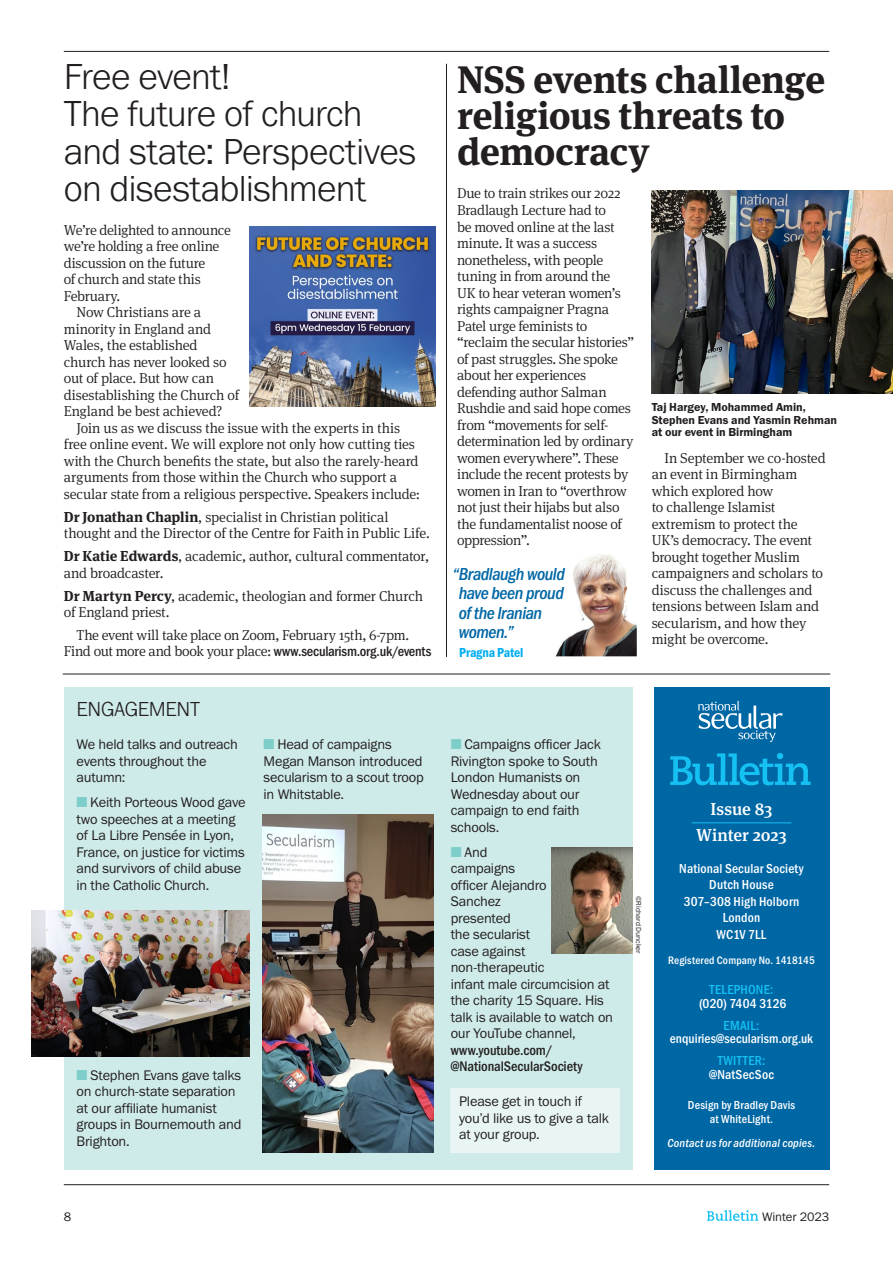
<style>
.page{position:relative;width:893px;height:1263px;background:#fff}
.page>*{position:absolute;margin:0;border:0;box-sizing:border-box;transform-origin:0 0}
.Header_Temp{font:700 38.25px/36px "Meta Serif Pro";letter-spacing:-.01em;color:#231f20}
.Header_Temp-2{font:300 37.5px/37.5px "Franklin Gothic URW";letter-spacing:-.02em;color:#231f20}
.Header_Temp-3{font:300 21px "Franklin Gothic URW";letter-spacing:-.025em;color:#231f20}
.Pull_quote{font:18px/19.5px "Franklin Gothic URW Con Med Ita";letter-spacing:-.025em;color:#0067a5}
.t1{font:500 17.25px "Meta Serif Pro";color:#fff}
.Body_Text_Indented_U{font:300 14.4px/16.5px "Meta Serif Pro";letter-spacing:-.015em;color:#231f20}
.Body_Text_No_Indent{font:14.4px/16.5px "Franklin Gothic URW Boo";letter-spacing:-.015em;color:#231f20}
.Body_Text_No_Indent-2{font:300 14.4px/16.5px "Meta Serif Pro";letter-spacing:-.025em;color:#231f20}
.t2{font:500 13.5px/16.5px "Franklin Gothic URW Cond";letter-spacing:.01em;color:#fff;text-align:center}
.Pull_Quote_Cite{font:13.5px "Franklin Gothic URW Con Dem";letter-spacing:-.015em;color:#00aeef}
.t3{font:12.75px "Franklin Gothic URW Boo";letter-spacing:-.01em;color:#231f20}
.Caption_Black{font:12px/12.8px "Franklin Gothic URW Dem";letter-spacing:-.005em;color:#231f20}
.t4{font:500 12px/13.5px "Franklin Gothic URW Cond";letter-spacing:.015em;color:#fff;text-align:center}
.t5{font:12px "Franklin Gothic URW Con Med Ita";letter-spacing:.01em;color:#fff}
.t6{font:500 11.25px "Franklin Gothic URW Cond";letter-spacing:.015em;color:#fff}
.Photo_Credit{font:7.5px "Franklin Gothic URW Boo";color:#231f20}
.s1{font-weight:700}
.s2{font-family:"Franklin Gothic URW Cond";font-weight:500}
.s3{color:#7dcdca}
.s4{color:#15c0f2}
</style>
<div class="page">
<svg style="left:707px;top:1210px;width:51px;height:11px"></svg>
<hr style="left:64px;top:51px;width:765px;height:1px;background:#231f20">
<hr style="left:64px;top:1184px;width:765px;height:1px;background:#231f20">
<div style="left:654px;top:687px;width:175px;height:482px;background:#0067a5"></div>
<svg style="left:698px;top:701px;width:84px;height:41px"></svg>
<svg style="left:670px;top:753px;width:141px;height:32px"></svg>
<img style="left:249px;top:226px;width:187px;height:180px">
<img style="left:652px;top:190px;width:241px;height:203px">
<hr style="left:63px;top:674px;width:767px;height:1px;background:#231f20">
<div style="left:64px;top:687px;width:568px;height:482px;background:#cfebe9"></div>
<img style="left:32px;top:910px;width:218px;height:147px">
<img style="left:552px;top:847px;width:80px;height:107px">
<img style="left:262px;top:814px;width:172px;height:338px">
<hr style="left:692px;top:822px;width:99px;height:1px;background:#15c0f2">
<hr style="left:446px;top:64px;width:1px;height:593px;background:#231f20">
<img style="left:573px;top:554px;width:33px;height:42px">
<div style="left:451px;top:1088px;width:169px;height:64px;background:#e8f5f4"></div>
<p class="Header_Temp-2" style="left:64px;top:57px;width:354px">Free event!<br>The future of church and state: Perspectives on disestablishment</p>
<p class="Body_Text_No_Indent-2" style="left:64px;top:221px;width:169px">We’re delighted to announce we’re holding a free online discussion on the future<br>of church and state this<br>February.</p>
<p class="Body_Text_Indented_U" style="left:64px;top:303px;width:177px;text-indent:13px">Now Christians are a minority in England and<br>Wales, the established church has never looked so out of place. But how can disestablishing the Church of<br>England be best achieved?</p>
<p class="Body_Text_Indented_U" style="left:64px;top:419px;width:358px;text-indent:13px">Join us as we discuss the issue with the experts in this free online event. We will explore not only how cutting ties with the Church benefits the state, but also the rarely-heard arguments from those within the Church who support a secular state from a religious perspective. Speakers include:</p>
<p class="Body_Text_Indented_U" style="left:64px;top:508px;width:367px"><span class="s1">Dr Jonathan Chaplin</span>, specialist in Christian political thought and the Director of the Centre for Faith in Public Life.</p>
<p class="Body_Text_Indented_U" style="left:64px;top:547px;width:367px"><span class="s1">Dr Katie Edwards</span>, academic, author, cultural commentator, and broadcaster.</p>
<p class="Body_Text_Indented_U" style="left:64px;top:587px;width:361px"><span class="s1">Dr Martyn Percy</span>, academic, theologian and former Church of England priest.</p>
<p class="Body_Text_Indented_U" style="left:64px;top:626px;width:369px;text-indent:13px">The event will take place on Zoom, February 15th, 6-7pm.<br>Find out more and book your place: <span class="s2">www.secularism.org.uk/events</span></p>
<p class="Header_Temp" style="left:457px;top:58px;width:370px">NSS events challenge religious threats to democracy</p>
<p class="Body_Text_No_Indent-2" style="left:457px;top:185px;width:178px">Due to train strikes our 2022<br>Bradlaugh Lecture had to<br>be moved online at the last minute. It was a success nonetheless, with people tuning in from around the<br>UK to hear veteran women’s rights campaigner Pragna<br>Patel urge feminists to “reclaim the secular histories” of past struggles. She spoke about her experiences defending author Salman<br>Rushdie and said hope comes from “movements for self&shy;determination led by ordinary women everywhere”. These include the recent protests by women in Iran to “overthrow not just their hijabs but also the fundamentalist noose of oppression”.</p>
<p class="Caption_Black" style="left:652px;top:400px;width:187px">Taj Hargey, Mohammed Amin,<br>Stephen Evans and Yasmin Rehman at our event in Birmingham</p>
<p class="Body_Text_Indented_U" style="left:652px;top:449px;width:176px;text-indent:13px">In September we co-hosted an event in Birmingham which explored how<br>to challenge Islamist extremism to protect the<br>UK’s democracy. The event brought together Muslim campaigners and scholars to discuss the challenges and tensions between Islam and secularism, and how they might be overcome.</p>
<p class="Pull_quote" style="left:459px;top:563px;width:108px;text-indent:-6px">“Bradlaugh would have been proud of the Iranian women.”</p>
<p class="Pull_Quote_Cite" style="left:459px;top:644px;width:66px">Pragna Patel</p>
<p class="Header_Temp-3" style="left:77px;top:695px;width:125px">ENGAGEMENT</p>
<p class="Body_Text_No_Indent" style="left:77px;top:736px;width:163px">We held talks and outreach events throughout the autumn:</p>
<p class="Body_Text_No_Indent" style="left:77px;top:794px;width:171px"><span class="s3">■</span> Keith Porteous Wood gave two speeches at a meeting of La Libre Pensée in Lyon,<br>France, on justice for victims and survivors of child abuse in the Catholic Church.</p>
<p class="Body_Text_No_Indent" style="left:77px;top:1066px;width:166px"><span class="s3">■</span> Stephen Evans gave talks on church-state separation at our affiliate humanist groups in Bournemouth and<br>Brighton.</p>
<p class="Body_Text_No_Indent" style="left:264px;top:736px;width:162px"><span class="s3">■</span> Head of campaigns<br>Megan Manson introduced secularism to a scout troop in Whitstable.</p>
<p class="Body_Text_No_Indent" style="left:451px;top:736px;width:152px"><span class="s3">■</span> Campaigns officer Jack<br>Rivington spoke to South<br>London Humanists on<br>Wednesday about our campaign to end faith schools.</p>
<p class="Body_Text_No_Indent" style="left:451px;top:843px;width:164px"><span class="s3">■</span> And<br>campaigns<br>officer Alejandro<br>Sanchez<br>presented<br>the secularist<br>case against non-therapeutic<br>infant male circumcision at the charity 15 Square. His talk is available to watch on our YouTube channel, <span class="s2">www.youtube.com/ @NationalSecularSociety</span></p>
<p class="Body_Text_No_Indent" style="left:459px;top:1093px;width:151px">Please get in touch if you’d like us to give a talk at your group.</p>
<p class="Photo_Credit" style="left:643px;top:895px;width:60px;rotate:90deg">©Richard Duncker</p>
<p class="t1" style="left:710px;top:795px;width:63px">Issue 83</p>
<p class="t1" style="left:696px;top:821px;width:92px">Winter 2023</p>
<p class="t2" style="left:679px;top:859px;width:126px">National Secular Society</p>
<p class="t2" style="left:684px;top:876px;width:117px">Dutch House<br>307–308 High Holborn<br>London<br>WC1V 7LL</p>
<p class="t6" style="left:668px;top:952px;width:148px">Registered Company No. 1418145</p>
<p class="t2" style="left:699px;top:982px;width:89px;line-height:13.5px"><span class="s4">TELEPHONE: </span>(020) 7404 3126</p>
<p class="t2" style="left:670px;top:1017px;width:145px;line-height:13.5px"><span class="s4">EMAIL: </span>enquiries@secularism.org.uk</p>
<p class="t2" style="left:709px;top:1053px;width:66px;line-height:13.5px"><span class="s4">TWITTER: </span>@NatSecSoc</p>
<p class="t4" style="left:688px;top:1097px;width:109px">Design by Bradley Davis at WhiteLight.</p>
<p class="t5" style="left:668px;top:1135px;width:149px">Contact us for additional copies.</p>
<p class="t3" style="left:64px;top:1209px;width:9px">8</p>
<p class="t3" style="left:762px;top:1208px;width:69px">Winter 2023</p>
</div>
